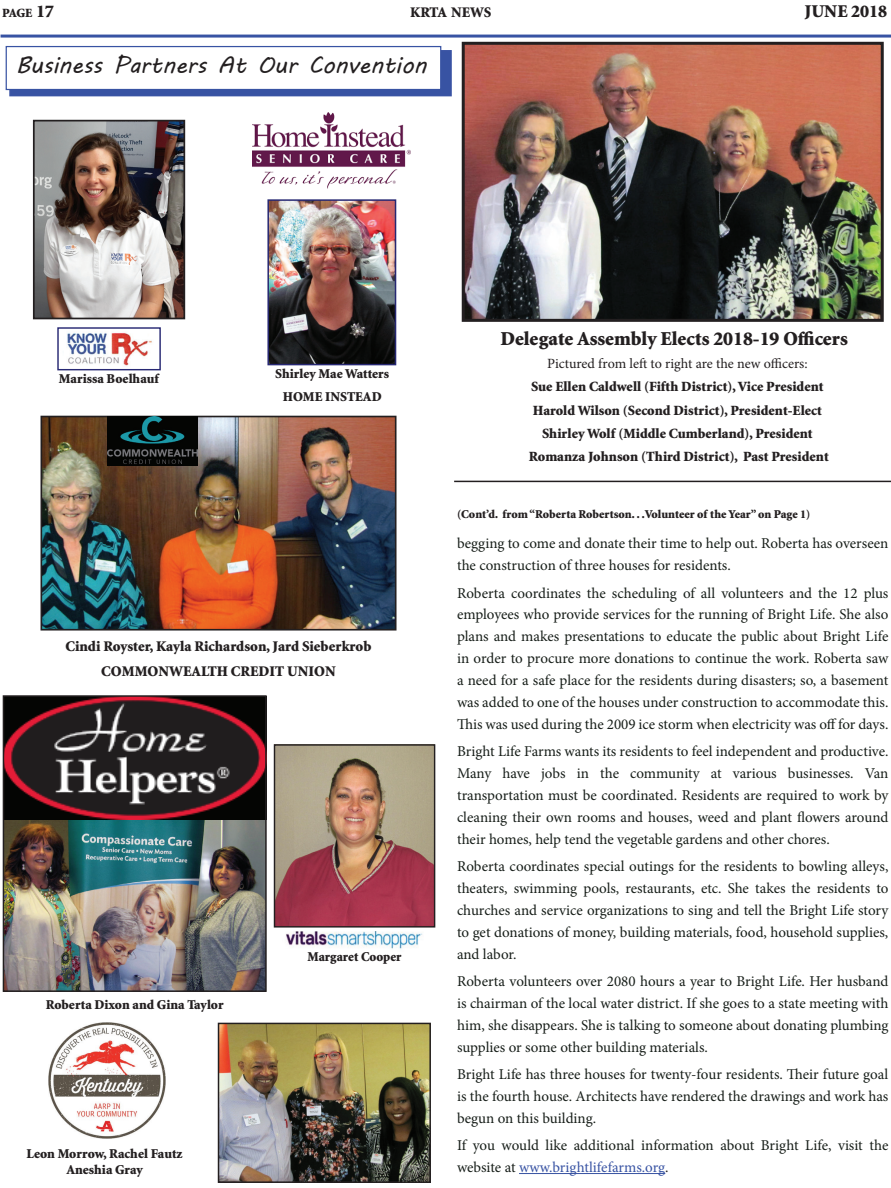
<style>
.page{position:relative;width:891px;height:1188px;background:#fff}
.page>*{position:absolute;margin:0;border:0;box-sizing:border-box;transform-origin:0 0}
.t1{font:23.25px "MV Boli";color:#231f20}
.t2{font:900 19.8px "Minion Std";color:#231f20}
.t3{font:900 18px "Minion Std";color:#231f20}
.t4{font:15px/21.9px "Minion Pro";color:#171e19}
.t5{font:900 14.7px/25px "Minion Std";color:#231f20;text-align:center}
.t6{font:900 14.7px "Minion Std";letter-spacing:-.01em;color:#231f20}
.t7{font:900 14.1px/23.2px "Minion Std";color:#231f20;text-align:center}
.t8{font:14.1px "Minion Pro";color:#231f20}
.t9{font:900 13.5px/23px "Minion Std";color:#231f20;text-align:center}
.t10{font:900 13.5px "Minion Std";color:#231f20;scale:.96 1}
.t11{font:900 12.6px "Minion Std";color:#231f20}
.t12{font:900 12px "Minion Std";color:#231f20}
.s1{font-size:18px}
.s2{color:#3853a3}
.s3{color:#231f20}
</style>
<div class="page">
<hr style="left:1px;top:35px;width:890px;height:3px;background:#3853a3">
<hr style="left:519px;top:1173px;width:146px;height:1px;background:#3853a3">
<hr style="left:454px;top:481px;width:437px;height:1px;background:#231f20">
<img style="left:466px;top:46px;width:414px;height:272px">
<div style="left:462px;top:42px;width:422px;height:280px;border:3px solid #231f20"></div>
<div style="left:9px;top:50px;width:443px;height:46px;background:#3853a3"></div>
<div style="left:6px;top:46px;width:435px;height:44px;background:#fff;border:1px solid #3853a3"></div>
<img style="left:36px;top:123px;width:146px;height:193px">
<div style="left:33px;top:120px;width:152px;height:199px;border:2px solid #231f20"></div>
<img style="left:67px;top:332px;width:85px;height:34px">
<div style="left:57px;top:327px;width:104px;height:43px;border:1px solid #272873"></div>
<img style="left:276px;top:746px;width:157px;height:180px">
<div style="left:274px;top:744px;width:161px;height:184px;border:1px solid #231f20"></div>
<img style="left:286px;top:932px;width:137px;height:17px">
<img style="left:270px;top:202px;width:123px;height:160px">
<div style="left:267px;top:199px;width:129px;height:166px;border:2px solid #272873"></div>
<img style="left:253px;top:112px;width:158px;height:76px">
<img style="left:6px;top:819px;width:258px;height:170px">
<img style="left:6px;top:698px;width:258px;height:121px">
<div style="left:3px;top:695px;width:264px;height:297px;border:2px solid #231f20"></div>
<img style="left:44px;top:419px;width:350px;height:209px">
<div style="left:41px;top:416px;width:356px;height:215px;border:2px solid #231f20"></div>
<img style="left:108px;top:417px;width:89px;height:48px">
<img style="left:221px;top:1026px;width:207px;height:154px">
<div style="left:218px;top:1023px;width:213px;height:160px;border:2px solid #231f20"></div>
<img style="left:49px;top:1023px;width:116px;height:116px">
<p class="t11" style="left:2px;top:7px;width:53px">PAGE <span class="s1">17</span></p>
<p class="t6" style="left:410px;top:5px;width:83px">KRTA NEWS</p>
<p class="t3" style="left:804px;top:2px;width:84px">JUNE 2018</p>
<h1 class="t1" style="left:16px;top:50px;width:412px">Business Partners At Our Convention</h1>
<p class="t9" style="left:59px;top:368px;width:102px">Marissa Boelhauf</p>
<p class="t9" style="left:275px;top:363px;width:115px">Shirley Mae Watters<br>HOME INSTEAD</p>
<p class="t5" style="left:66px;top:634px;width:307px">Cindi Royster, Kayla Richardson, Jard Sieberkrob<br>COMMONWEALTH CREDIT UNION</p>
<p class="t9" style="left:46px;top:994px;width:179px">Roberta Dixon and Gina Taylor</p>
<p class="t9" style="left:27px;top:1146px;width:158px;line-height:16.2px">Leon Morrow, Rachel Fautz<br>Aneshia Gray</p>
<p class="t10" style="left:308px;top:949px;width:100px">Margaret Cooper</p>
<h2 class="t2" style="left:500px;top:329px;width:349px">Delegate Assembly Elects 2018-19 Officers</h2>
<p class="t8" style="left:547px;top:354px;width:262px">Pictured from left to right are the new officers:</p>
<p class="t7" style="left:529px;top:376px;width:301px">Sue Ellen Caldwell (Fifth District), Vice President Harold Wilson (Second District), President-Elect Shirley Wolf (Middle Cumberland), President Romanza Johnson (Third District), Past President</p>
<p class="t12" style="left:457px;top:508px;width:355px">(Cont’d. from “Roberta Robertson. . .Volunteer of the Year” on Page 1)</p>
<p class="t4" style="left:457px;top:533px;width:433px">begging to come and donate their time to help out. Roberta has overseen the construction of three houses for residents.</p>
<p class="t4" style="left:457px;top:582px;width:433px">Roberta coordinates the scheduling of all volunteers and the 12 plus employees who provide services for the running of Bright Life. She also plans and makes presentations to educate the public about Bright Life in order to procure more donations to continue the work. Roberta saw a need for a safe place for the residents during disasters; so, a basement was added to one of the houses under construction to accommodate this.<br>This was used during the 2009 ice storm when electricity was off for days.</p>
<p class="t4" style="left:457px;top:741px;width:433px">Bright Life Farms wants its residents to feel independent and productive.<br>Many have jobs in the community at various businesses. Van transportation must be coordinated. Residents are required to work by cleaning their own rooms and houses, weed and plant flowers around their homes, help tend the vegetable gardens and other chores.</p>
<p class="t4" style="left:457px;top:855px;width:433px;text-align:justify">Roberta coordinates special outings for the residents to bowling alleys, theaters, swimming pools, restaurants, etc. She takes the residents to churches and service organizations to sing and tell the Bright Life story to get donations of money, building materials, food, household supplies, and labor.</p>
<p class="t4" style="left:457px;top:970px;width:433px;text-align:justify">Roberta volunteers over 2080 hours a year to Bright Life. Her husband is chairman of the local water district. If she goes to a state meeting with him, she disappears. She is talking to someone about donating plumbing supplies or some other building materials.</p>
<p class="t4" style="left:457px;top:1063px;width:433px;text-align:justify">Bright Life has three houses for twenty-four residents. Their future goal is the fourth house. Architects have rendered the drawings and work has begun on this building.</p>
<p class="t4" style="left:457px;top:1134px;width:433px">If you would like additional information about Bright Life, visit the website at <span class="s2">www.brightlifefarms.org</span><span class="s3">.</span></p>
</div>
